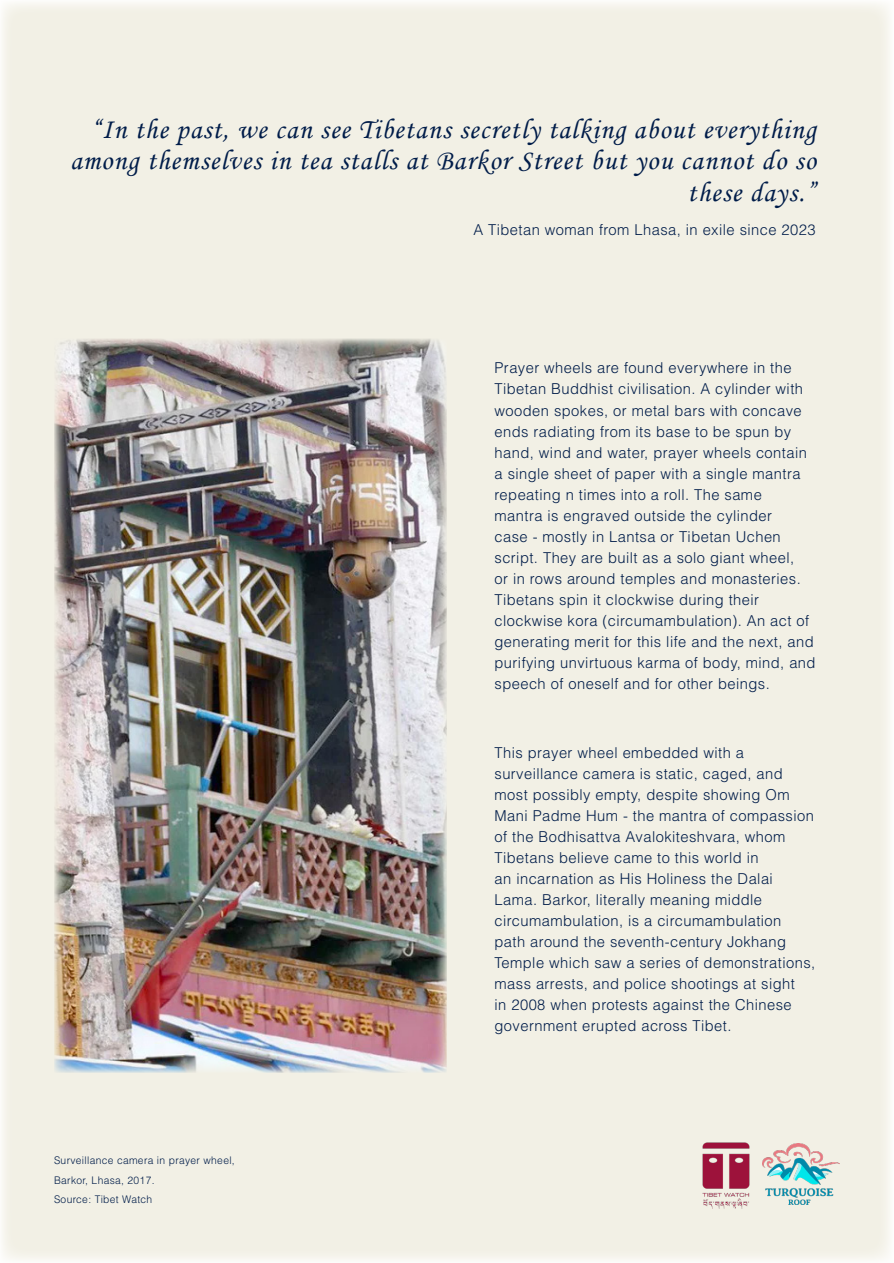
<style>
.page{position:relative;width:894px;height:1263px;background:#fff}
.page>*{position:absolute;margin:0;border:0;box-sizing:border-box;transform-origin:0 0}
.t1{font:28.5px/31.5px "Monotype Corsiva";letter-spacing:.04em;color:#001c49;text-align:right}
.t2{font:300 15px/21px "Helvetica LT Std";letter-spacing:.03em;color:#001c49}
.t3{font:300 10.5px/19.5px "Helvetica LT Std";letter-spacing:.03em;color:#001c49}
</style>
<div class="page">
<div style="left:0;top:0;width:893px;height:1263px;background:#f2f0e5"></div>
<img style="left:54px;top:339px;width:393px;height:733px">
<img style="left:702px;top:1142px;width:48px;height:67px">
<img style="left:762px;top:1143px;width:77px;height:61px">
<h1 class="t1" style="left:70px;top:114px;width:747px">“In the past, we can see Tibetans secretly talking about everything among themselves in tea stalls at Barkor Street but you cannot do so these days.”</h1>
<p class="t2" style="left:473px;top:219px;width:343px">A Tibetan woman from Lhasa, in exile since 2023</p>
<p class="t2" style="left:494px;top:357px;width:322px">Prayer wheels are found everywhere in the Tibetan Buddhist civilisation. A cylinder with wooden spokes, or metal bars with concave ends radiating from its base to be spun by hand, wind and water, prayer wheels contain a single sheet of paper with a single mantra repeating n times into a roll. The same<br>mantra is engraved outside the cylinder<br>case - mostly in Lantsa or Tibetan Uchen script. They are built as a solo giant wheel,<br>or in rows around temples and monasteries.<br>Tibetans spin it clockwise during their clockwise kora (circumambulation). An act of generating merit for this life and the next, and purifying unvirtuous karma of body, mind, and speech of oneself and for other beings.</p>
<p class="t3" style="left:54px;top:1150px;width:182px">Surveillance camera in prayer wheel,<br>Barkor, Lhasa, 2017.<br>Source: Tibet Watch</p>
<p class="t2" style="left:494px;top:741px;width:322px">This prayer wheel embedded with a surveillance camera is static, caged, and most possibly empty, despite showing Om Mani Padme Hum - the mantra of compassion of the Bodhisattva Avalokiteshvara, whom Tibetans believe came to this world in<br>an incarnation as His Holiness the Dalai Lama. Barkor, literally meaning middle circumambulation, is a circumambulation path around the seventh-century Jokhang Temple which saw a series of demonstrations, mass arrests, and police shootings at sight<br>in 2008 when protests against the Chinese government erupted across Tibet.</p>
</div>
